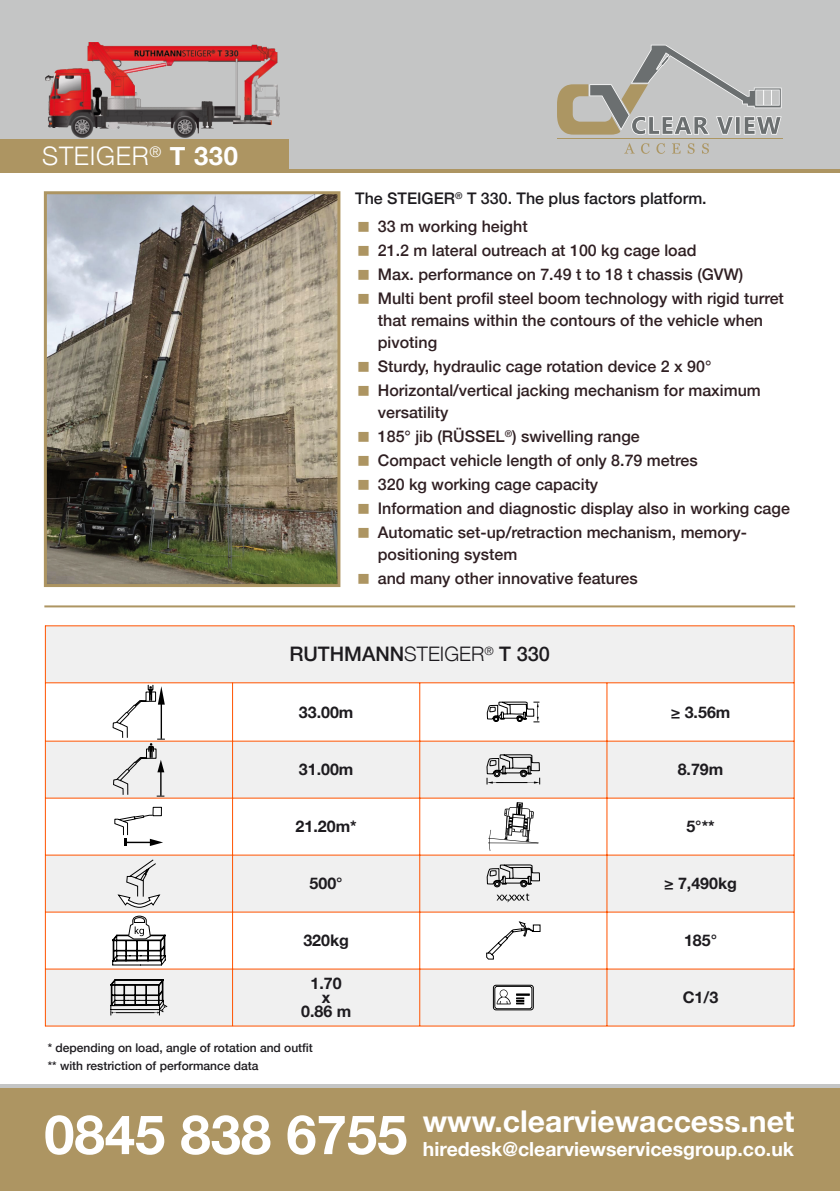
<style>
.page{position:relative;width:840px;height:1191px;background:#fff}
.page>*{position:absolute;margin:0;border:0;box-sizing:border-box;transform-origin:0 0}
.t1{font:700 30px "Helvetica Neue";color:#fff}
.t2{font:300 25.6px "Helvetica Neue";letter-spacing:.03em;color:#fff}
.t3{font:500 20px "Helvetica Neue";color:#1d1b1f}
.t4{font:700 19.4px "Helvetica Neue";color:#fff}
.t5{font:500 16px/22px "Helvetica Neue";color:#2f1f22}
.t6{font:700 16px/14px "Helvetica Neue";color:#1d1b1f;text-align:center}
.t7{font:500 16px "Helvetica Neue";color:#1d1b1f}
.t8{font:500 12px/18px "Helvetica Neue";color:#1d1b1f}
.s1{font-weight:700}
.s2{font-family:"Lucida Grande";font-weight:700;font-size:30px;color:#ad9562}
.s3{font-weight:300}
.s4{font-size:54.4px}
</style>
<div class="page">
<div style="left:46px;top:626px;width:747px;height:400px;background:#f0f0f0"></div>
<svg style="left:46px;top:683px;width:747px;height:286px"></svg>
<hr style="left:45px;top:625px;width:1px;height:401px;background:#ff5300">
<hr style="left:793px;top:625px;width:1px;height:401px;background:#ff5300">
<hr style="left:232px;top:683px;width:1px;height:343px;background:#ff5300">
<hr style="left:419px;top:683px;width:1px;height:343px;background:#ff5300">
<hr style="left:606px;top:683px;width:1px;height:343px;background:#ff5300">
<hr style="left:45px;top:625px;width:749px;height:1px;background:#ff5300">
<hr style="left:45px;top:682px;width:749px;height:1px;background:#ff5300">
<hr style="left:45px;top:741px;width:749px;height:1px;background:#ff5300">
<hr style="left:45px;top:798px;width:749px;height:1px;background:#ff5300">
<hr style="left:45px;top:855px;width:749px;height:1px;background:#ff5300">
<hr style="left:45px;top:912px;width:749px;height:1px;background:#ff5300">
<hr style="left:45px;top:969px;width:749px;height:1px;background:#ff5300">
<hr style="left:45px;top:1026px;width:749px;height:1px;background:#ff5300">
<svg style="left:113px;top:685px;width:52px;height:112px"></svg>
<svg style="left:115px;top:815px;width:48px;height:31px"></svg>
<div style="left:153px;top:807px;width:8px;height:9px;border:1px solid #000"></div>
<svg style="left:118px;top:860px;width:42px;height:47px"></svg>
<svg style="left:112px;top:916px;width:53px;height:49px"></svg>
<svg style="left:110px;top:979px;width:57px;height:36px"></svg>
<hr style="left:116px;top:1012px;width:38px;height:1px;background:#000">
<svg style="left:487px;top:865px;width:52px;height:37px"></svg>
<svg style="left:486px;top:922px;width:54px;height:37px"></svg>
<svg style="left:488px;top:802px;width:50px;height:49px"></svg>
<svg style="left:486px;top:755px;width:54px;height:29px"></svg>
<hr style="left:496px;top:782px;width:31px;height:1px;background:#000">
<svg style="left:487px;top:702px;width:52px;height:20px"></svg>
<svg style="left:493px;top:985px;width:40px;height:25px"></svg>
<div style="left:495px;top:986px;width:37px;height:23px;background:#fff;border:1px solid #000;border-radius:2px"></div>
<svg style="left:516px;top:994px;width:13px;height:10px"></svg>
<svg style="left:496px;top:989px;width:14px;height:15px"></svg>
<div style="left:0;top:1088px;width:840px;height:103px;background:#ad9562"></div>
<hr style="left:0;top:1084px;width:840px;height:4px;background:#c4c5c5">
<div style="left:0;top:0;width:840px;height:170px;background:#c4c5c5"></div>
<svg style="left:557px;top:45px;width:224px;height:90px"></svg>
<hr style="left:557px;top:139px;width:225px;height:1px;background:#ac9663">
<svg style="left:624px;top:143px;width:10px;height:11px"></svg>
<svg style="left:641px;top:143px;width:8px;height:11px"></svg>
<svg style="left:656px;top:143px;width:9px;height:11px"></svg>
<svg style="left:672px;top:143px;width:8px;height:11px"></svg>
<svg style="left:687px;top:143px;width:7px;height:11px"></svg>
<svg style="left:702px;top:143px;width:7px;height:11px"></svg>
<hr style="left:0;top:169px;width:840px;height:4px;background:#ad9562">
<div style="left:0;top:139px;width:288px;height:34px;background:#ad9562"></div>
<img style="left:45px;top:42px;width:234px;height:95px">
<hr style="left:45px;top:605px;width:749px;height:2px;background:#ad9562">
<img style="left:48px;top:195px;width:288px;height:388px">
<div style="left:44px;top:191px;width:296px;height:396px;border:3px solid #ad9562"></div>
<h2 class="t2" style="left:42px;top:140px;width:197px">STEIGER<sup>®</sup> <span class="s1">T 330</span></h2>
<p class="t7" style="left:355px;top:189px;width:353px">The STEIGER<sup>®</sup> T 330. The plus factors platform.</p>
<p class="t5" style="left:355px;top:215px;width:174px"><span class="s2">■</span> 33 m working height</p>
<p class="t5" style="left:355px;top:239px;width:343px"><span class="s2">■</span> 21.2 m lateral outreach at 100 kg cage load</p>
<p class="t5" style="left:355px;top:263px;width:389px"><span class="s2">■</span> Max. performance on 7.49 t to 18 t chassis (GVW)</p>
<p class="t5" style="left:378px;top:287px;width:407px;text-indent:-23px"><span class="s2">■</span> Multi bent profil steel boom technology with rigid turret that remains within the contours of the vehicle when pivoting</p>
<p class="t5" style="left:355px;top:355px;width:358px"><span class="s2">■</span> Sturdy, hydraulic cage rotation device 2 x 90°</p>
<p class="t5" style="left:378px;top:379px;width:384px;text-indent:-23px"><span class="s2">■</span> Horizontal/vertical jacking mechanism for maximum versatility</p>
<p class="t5" style="left:355px;top:425px;width:286px"><span class="s2">■</span> 185° jib (RÜSSEL<sup>®</sup>) swivelling range</p>
<p class="t5" style="left:355px;top:449px;width:344px"><span class="s2">■</span> Compact vehicle length of only 8.79 metres</p>
<p class="t5" style="left:355px;top:473px;width:244px"><span class="s2">■</span> 320 kg working cage capacity</p>
<p class="t5" style="left:355px;top:497px;width:436px"><span class="s2">■</span> Information and diagnostic display also in working cage</p>
<p class="t5" style="left:378px;top:521px;width:371px;text-indent:-23px"><span class="s2">■</span> Automatic set-up/retraction mechanism, memory&shy;positioning system</p>
<p class="t5" style="left:355px;top:567px;width:284px"><span class="s2">■</span> and many other innovative features</p>
<p class="t3" style="left:289px;top:642px;width:262px">RUTHMANN<span class="s3">STEIGER</span><sup>®</sup> T 330</p>
<p class="t6" style="left:299px;top:705px;width:56px">33.00m</p>
<p class="t6" style="left:670px;top:705px;width:61px">≥ 3.56m</p>
<p class="t6" style="left:299px;top:762px;width:56px">31.00m</p>
<p class="t6" style="left:677px;top:762px;width:47px">8.79m</p>
<p class="t6" style="left:295px;top:819px;width:63px">21.20m*</p>
<p class="t6" style="left:686px;top:819px;width:30px">5°**</p>
<p class="t6" style="left:309px;top:876px;width:35px">500°</p>
<p class="t6" style="left:664px;top:876px;width:75px">≥ 7,490kg</p>
<p class="t6" style="left:303px;top:933px;width:47px">320kg</p>
<p class="t6" style="left:684px;top:933px;width:35px">185°</p>
<p class="t6" style="left:301px;top:976px;width:52px">1.70<br>x<br>0.86 m</p>
<p class="t6" style="left:682px;top:990px;width:37px">C1/3</p>
<p class="t8" style="left:48px;top:1038px;width:267px">* depending on load, angle of rotation and outfit ** with restriction of performance data</p>
<h1 class="t1" style="left:44px;top:1103px;width:751px"><span class="s4">0845 838 6755</span> www.clearviewaccess.net</h1>
<p class="t4" style="left:423px;top:1137px;width:372px">hiredesk@clearviewservicesgroup.co.uk</p>
</div>
